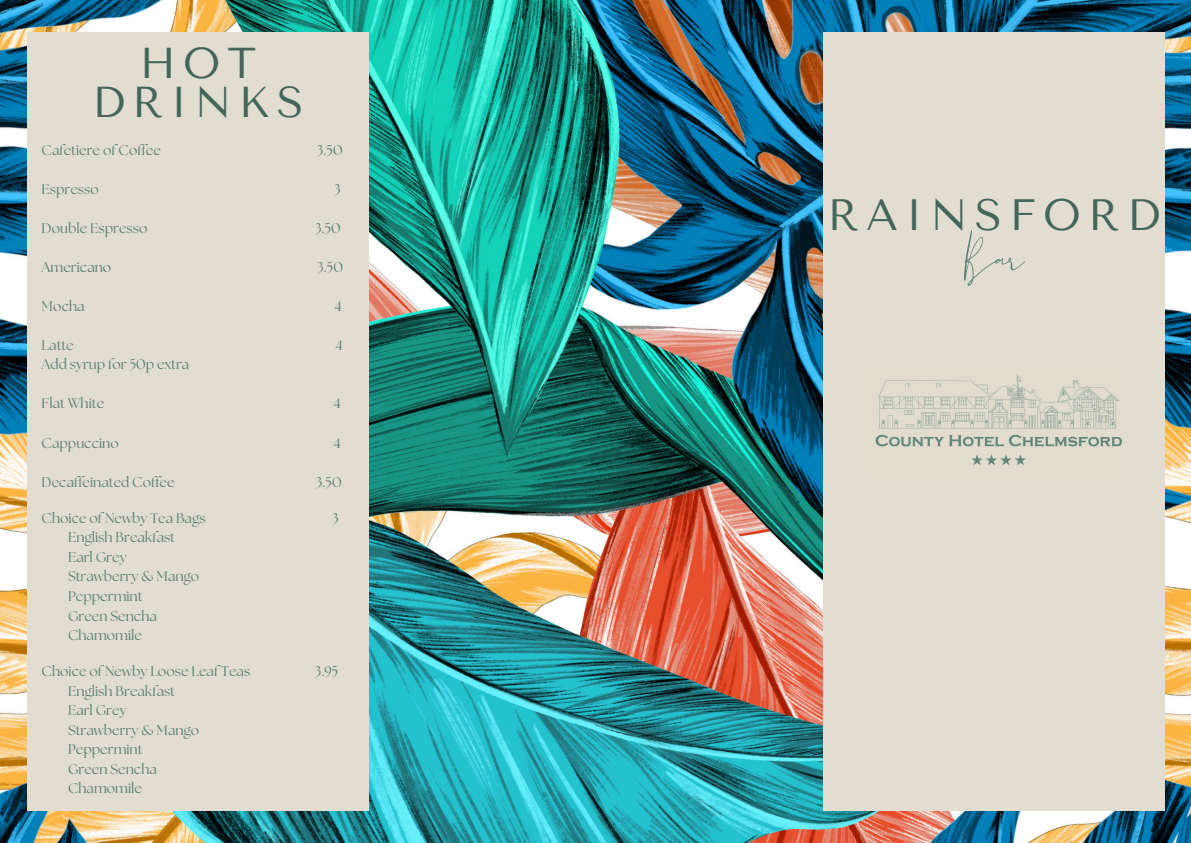
<style>
.page{position:relative;width:1191px;height:843px;background:#fff}
.page>*{position:absolute;margin:0;border:0;box-sizing:border-box;transform-origin:0 0}
.t1{font:76.1px "The Something";color:#5c7f71}
.t2{font:43.7px "Tenor Sans";letter-spacing:.165em;color:#446659}
.t3{font:43px/39px "Tenor Sans";letter-spacing:.165em;color:#446659;text-align:center}
.t4{font:14px "The Seasons";color:#5c7f71}
</style>
<div class="page">
<img style="left:0;top:0;width:1190px;height:842px">
<div style="left:27px;top:32px;width:342px;height:777px;background:#e1ddd0"></div>
<div style="left:823px;top:32px;width:341px;height:777px;background:#e1ddd0"></div>
<img style="left:875px;top:375px;width:246px;height:90px">
<p class="t3" style="left:92px;top:44px;width:213px">HOT<br>DRINKS</p>
<p class="t4" style="left:42px;top:143px;width:121px">Cafetiere of Coffee</p>
<p class="t4" style="left:317px;top:143px;width:27px">3.50</p>
<p class="t4" style="left:42px;top:182px;width:59px">Espresso</p>
<p class="t4" style="left:334px;top:182px;width:8px">3</p>
<p class="t4" style="left:42px;top:221px;width:107px">Double Espresso</p>
<p class="t4" style="left:315px;top:221px;width:27px">3.50</p>
<p class="t4" style="left:42px;top:260px;width:71px">Americano</p>
<p class="t4" style="left:317px;top:260px;width:27px">3.50</p>
<p class="t4" style="left:42px;top:299px;width:44px">Mocha</p>
<p class="t4" style="left:334px;top:299px;width:9px">4</p>
<p class="t4" style="left:42px;top:338px;width:34px">Latte</p>
<p class="t4" style="left:335px;top:338px;width:9px">4</p>
<p class="t4" style="left:42px;top:358px;width:149px">Add syrup for 50p extra</p>
<p class="t4" style="left:42px;top:397px;width:64px">Flat White</p>
<p class="t4" style="left:333px;top:397px;width:9px">4</p>
<p class="t4" style="left:42px;top:436px;width:79px">Cappuccino</p>
<p class="t4" style="left:333px;top:436px;width:9px">4</p>
<p class="t4" style="left:42px;top:475px;width:134px">Decaffeinated Coffee</p>
<p class="t4" style="left:316px;top:475px;width:27px">3.50</p>
<p class="t4" style="left:42px;top:511px;width:165px">Choice of Newby Tea Bags</p>
<p class="t4" style="left:332px;top:511px;width:8px">3</p>
<p class="t4" style="left:68px;top:531px;width:108px">English Breakfast</p>
<p class="t4" style="left:68px;top:550px;width:60px">Earl Grey</p>
<p class="t4" style="left:68px;top:570px;width:133px">Strawberry &amp; Mango</p>
<p class="t4" style="left:68px;top:589px;width:76px">Peppermint</p>
<p class="t4" style="left:68px;top:609px;width:90px">Green Sencha</p>
<p class="t4" style="left:68px;top:628px;width:75px">Chamomile</p>
<p class="t4" style="left:42px;top:664px;width:210px">Choice of Newby Loose LeafTeas</p>
<p class="t4" style="left:315px;top:664px;width:25px">3.95</p>
<p class="t4" style="left:68px;top:684px;width:108px">English Breakfast</p>
<p class="t4" style="left:68px;top:703px;width:60px">Earl Grey</p>
<p class="t4" style="left:68px;top:723px;width:133px">Strawberry &amp; Mango</p>
<h2 class="t4" style="left:68px;top:742px;width:76px">Peppermint</h2>
<p class="t4" style="left:68px;top:762px;width:90px">Green Sencha</p>
<h1 class="t4" style="left:68px;top:781px;width:75px">Chamomile</h1>
<p class="t2" style="left:827px;top:189px;width:334px">RAINSFORD</p>
<p class="t1" style="left:963px;top:209px;width:62px">Bar</p>
</div>
